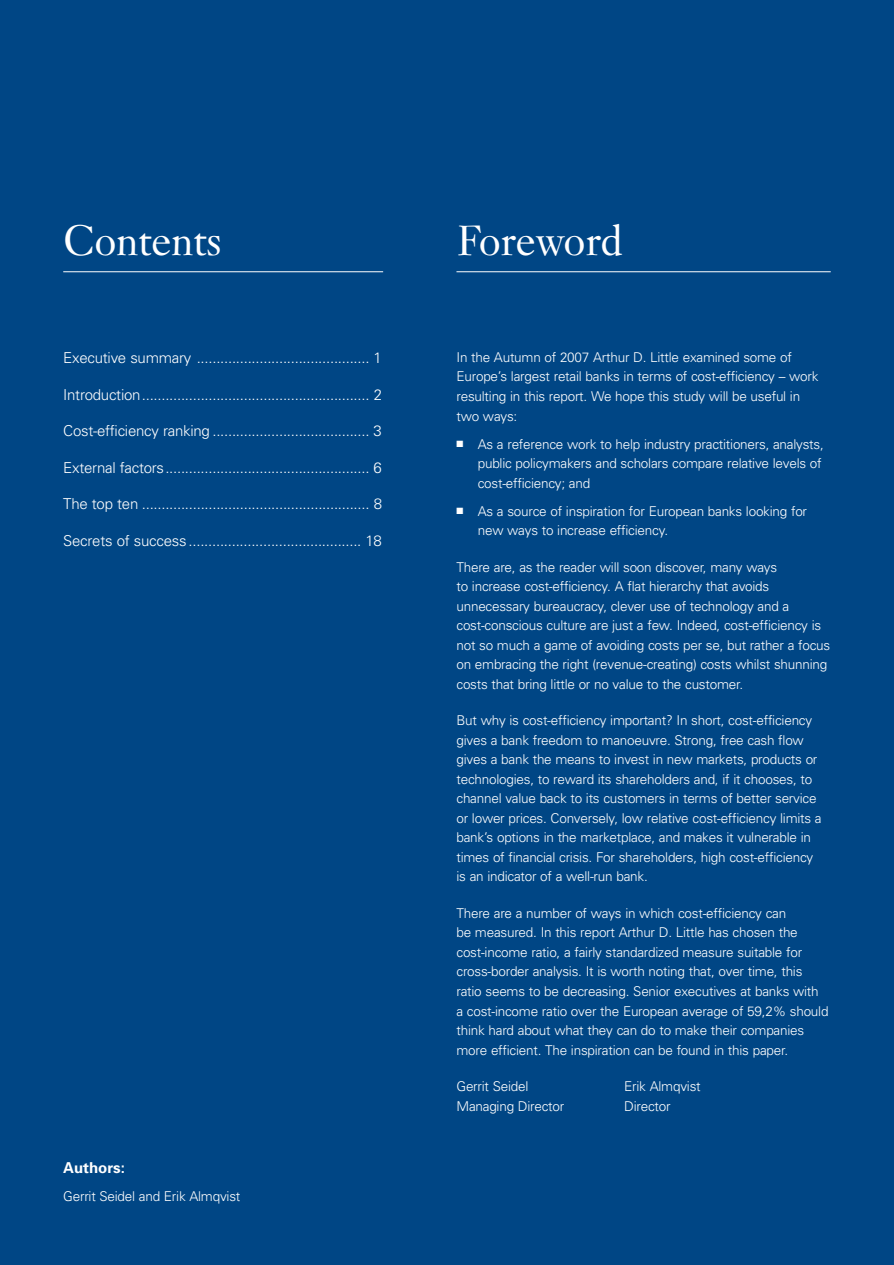
<style>
.page{position:relative;width:894px;height:1265px;background:#fff}
.page>*{position:absolute;margin:0;border:0;box-sizing:border-box;transform-origin:0 0}
.t1{font:45px "Janson";letter-spacing:-.015em;color:#fff}
.t2{font:300 15px "Univers";letter-spacing:-.015em;color:#fff}
.t3{font:700 15px "Univers";color:#fff}
.t4{font:300 13.5px/19.5px "Univers";letter-spacing:-.015em;color:#fff}
</style>
<div class="page">
<div style="left:0;top:0;width:893px;height:1264px;background:#004685"></div>
<h1 class="t1" style="left:63px;top:224px;width:160px">Contents</h1>
<p class="t2" style="left:63px;top:352px;width:320px">Executive summary ............................................ 1</p>
<p class="t2" style="left:63px;top:388px;width:320px">Introduction.......................................................... 2</p>
<p class="t2" style="left:63px;top:425px;width:320px">Cost-efficiency ranking ........................................ 3</p>
<p class="t2" style="left:63px;top:461px;width:320px">External factors.................................................... 6</p>
<p class="t2" style="left:63px;top:498px;width:320px">The top ten .......................................................... 8</p>
<p class="t2" style="left:63px;top:534px;width:320px">Secrets of success............................................ 18</p>
<p class="t3" style="left:63px;top:1161px;width:63px">Authors:</p>
<p class="t4" style="left:63px;top:1187px;width:178px">Gerrit Seidel and Erik Almqvist</p>
<h1 class="t1" style="left:456px;top:224px;width:168px">Foreword</h1>
<p class="t4" style="left:456px;top:348px;width:363px">In the Autumn of 2007 Arthur D. Little examined some of Europe’s largest retail banks in terms of cost-efficiency – work resulting in this report. We hope this study will be useful in two ways:</p>
<p class="t4" style="left:477px;top:435px;width:347px;text-indent:-21px">■ As a reference work to help industry practitioners, analysts, public policymakers and scholars compare relative levels of cost-efficiency; and</p>
<p class="t4" style="left:477px;top:502px;width:331px;text-indent:-21px">■ As a source of inspiration for European banks looking for new ways to increase efficiency.</p>
<p class="t4" style="left:456px;top:558px;width:375px">There are, as the reader will soon discover, many ways<br>to increase cost-efficiency. A flat hierarchy that avoids unnecessary bureaucracy, clever use of technology and a cost-conscious culture are just a few. Indeed, cost-efficiency is not so much a game of avoiding costs per se, but rather a focus on embracing the right (revenue-creating) costs whilst shunning costs that bring little or no value to the customer.</p>
<p class="t4" style="left:456px;top:711px;width:366px">But why is cost-efficiency important? In short, cost-efficiency gives a bank freedom to manoeuvre. Strong, free cash flow gives a bank the means to invest in new markets, products or technologies, to reward its shareholders and, if it chooses, to channel value back to its customers in terms of better service or lower prices. Conversely, low relative cost-efficiency limits a bank’s options in the marketplace, and makes it vulnerable in times of financial crisis. For shareholders, high cost-efficiency is an indicator of a well-run bank.</p>
<p class="t4" style="left:456px;top:904px;width:373px">There are a number of ways in which cost-efficiency can<br>be measured. In this report Arthur D. Little has chosen the cost-income ratio, a fairly standardized measure suitable for cross-border analysis. It is worth noting that, over time, this ratio seems to be decreasing. Senior executives at banks with a cost-income ratio over the European average of 59,2% should think hard about what they can do to make their companies more efficient. The inspiration can be found in this paper.</p>
<p class="t4" style="left:456px;top:1077px;width:73px">Gerrit Seidel</p>
<p class="t4" style="left:624px;top:1077px;width:78px">Erik Almqvist</p>
<p class="t4" style="left:456px;top:1096px;width:109px">Managing Director</p>
<p class="t4" style="left:624px;top:1096px;width:48px">Director</p>
</div>
